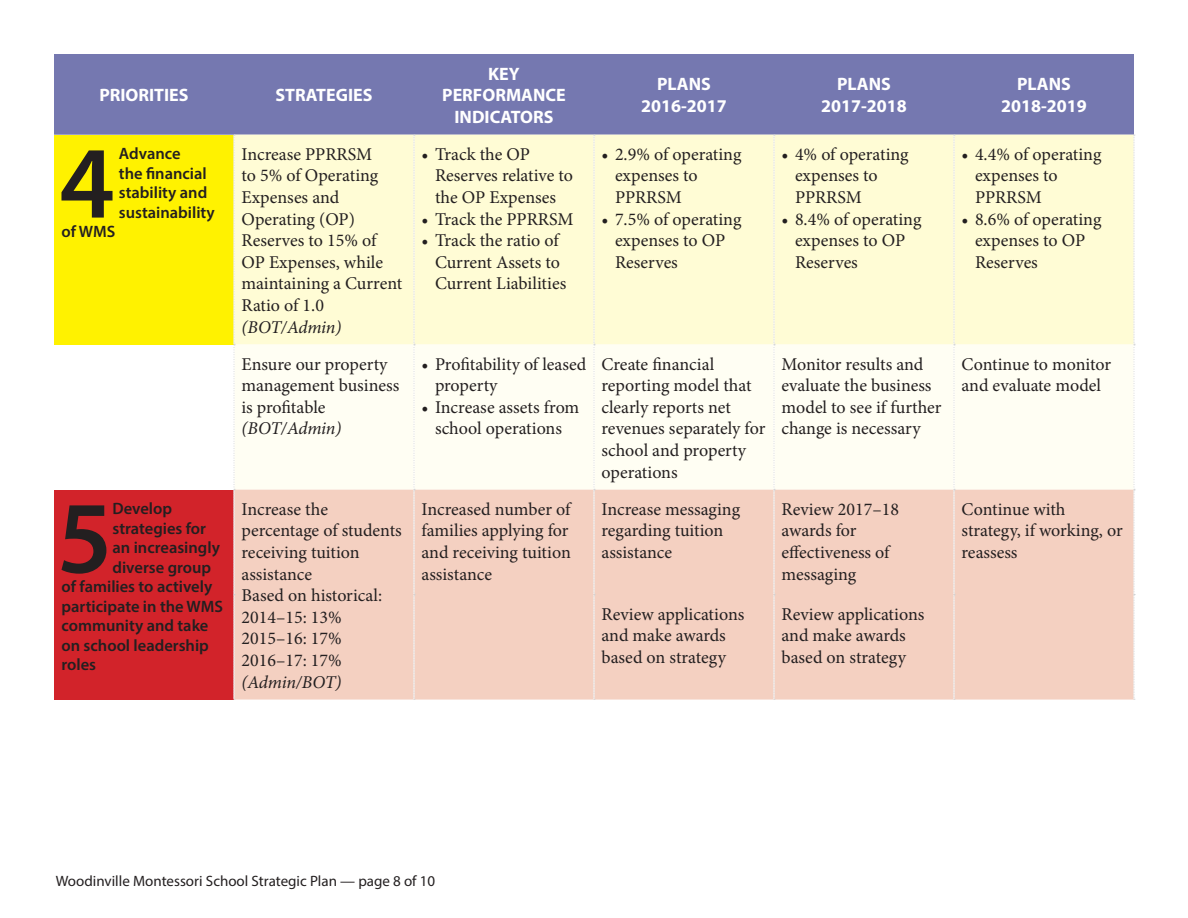
<style>
.page{position:relative;width:1188px;height:918px;background:#fff}
.page>*{position:absolute;margin:0;border:0;box-sizing:border-box;transform-origin:0 0}
.priority_heading{font:600 103.35px "Myriad Pro";color:#231f20}
.table_body{font:18px/21.6px "Minion Pro";color:#231f20}
.table_head{font:700 18px/21.6px "Myriad Pro";color:#fff;text-align:center}
.responsibility{font:italic 18px "Minion Pro";letter-spacing:-.015em;color:#231f20}
.priority_heading-2{font:600 16.5px/19.5px "Myriad Pro";color:#231f20}
.t1{font:15px "Myriad Pro";color:#231f20}
</style>
<div class="page">
<div style="left:54px;top:54px;width:1080px;height:81px;background:#7578b0"></div>
<div style="left:54px;top:135px;width:180px;height:210px;background:#fff200"></div>
<div style="left:235px;top:135px;width:899px;height:210px;background:#fffcd5"></div>
<div style="left:235px;top:345px;width:899px;height:145px;background:#fffef3"></div>
<div style="left:54px;top:490px;width:180px;height:210px;background:#d2232a"></div>
<div style="left:235px;top:490px;width:899px;height:210px;background:#f4d0c1"></div>
<svg style="left:774px;top:135px;width:1px;height:565px"></svg>
<svg style="left:954px;top:135px;width:1px;height:565px"></svg>
<svg style="left:414px;top:135px;width:1px;height:565px"></svg>
<svg style="left:594px;top:135px;width:1px;height:565px"></svg>
<svg style="left:234px;top:135px;width:1px;height:565px"></svg>
<svg style="left:1134px;top:135px;width:1px;height:565px"></svg>
<p class="table_head" style="left:99px;top:84px;width:91px">PRIORITIES</p>
<p class="table_head" style="left:276px;top:84px;width:98px">STRATEGIES</p>
<p class="priority_heading" style="left:59px;top:117px;width:57px">4</p>
<p class="priority_heading-2" style="left:119px;top:143px;width:97px">Advance<br>the financial stability and sustainability</p>
<p class="priority_heading-2" style="left:62px;top:221px;width:55px">of WMS</p>
<p class="table_body" style="left:242px;top:143px;width:162px">Increase PPRRSM<br>to 5% of Operating<br>Expenses and<br>Operating (OP)<br>Reserves to 15% of<br>OP Expenses, while maintaining a Current<br>Ratio of 1.0</p>
<p class="responsibility" style="left:242px;top:315px;width:102px">(BOT/Admin)</p>
<p class="table_body" style="left:242px;top:353px;width:159px">Ensure our property management business is profitable</p>
<p class="responsibility" style="left:242px;top:416px;width:102px">(BOT/Admin)</p>
<p class="priority_heading" style="left:57px;top:472px;width:57px">5</p>
<p class="priority_heading-2" style="left:113px;top:498px;width:61px">Develop</p>
<p class="priority_heading-2" style="left:113px;top:518px;width:95px">strategies for</p>
<p class="priority_heading-2" style="left:113px;top:537px;width:109px">an increasingly</p>
<p class="priority_heading-2" style="left:113px;top:557px;width:100px">diverse group</p>
<p class="priority_heading-2" style="left:62px;top:576px;width:152px">of families to actively</p>
<p class="priority_heading-2" style="left:62px;top:596px;width:163px">participate in the WMS</p>
<p class="priority_heading-2" style="left:62px;top:615px;width:148px">community and take</p>
<p class="priority_heading-2" style="left:62px;top:635px;width:149px">on school leadership</p>
<p class="priority_heading-2" style="left:62px;top:654px;width:36px">roles</p>
<p class="table_body" style="left:242px;top:498px;width:162px">Increase the percentage of students receiving tuition assistance</p>
<p class="table_body" style="left:242px;top:585px;width:142px">Based on historical:</p>
<p class="table_body" style="left:242px;top:606px;width:102px">2014–15: 13%</p>
<p class="table_body" style="left:242px;top:628px;width:102px">2015–16: 17%</p>
<p class="table_body" style="left:242px;top:649px;width:102px">2016–17: 17%</p>
<p class="responsibility" style="left:242px;top:670px;width:102px">(Admin/BOT)</p>
<p class="table_head" style="left:442px;top:62px;width:125px">KEY<br>PERFORMANCE<br>INDICATORS</p>
<p class="table_head" style="left:657px;top:73px;width:55px">PLANS</p>
<p class="table_head" style="left:641px;top:94px;width:87px">2016-2017</p>
<p class="table_body" style="left:435px;top:143px;width:139px;text-indent:-14px">• Track the OP<br>Reserves relative to the OP Expenses</p>
<p class="table_body" style="left:422px;top:208px;width:153px">• Track the PPRRSM</p>
<p class="table_body" style="left:435px;top:230px;width:133px;text-indent:-14px">• Track the ratio of<br>Current Assets to<br>Current Liabilities</p>
<p class="table_body" style="left:615px;top:143px;width:128px;text-indent:-14px">• 2.9% of operating expenses to<br>PPRRSM</p>
<p class="table_body" style="left:615px;top:208px;width:128px;text-indent:-14px">• 7.5% of operating expenses to OP<br>Reserves</p>
<p class="table_head" style="left:837px;top:73px;width:55px">PLANS</p>
<p class="table_head" style="left:821px;top:94px;width:87px">2017-2018</p>
<p class="table_body" style="left:795px;top:143px;width:115px;text-indent:-14px">• 4% of operating expenses to<br>PPRRSM</p>
<p class="table_body" style="left:795px;top:208px;width:128px;text-indent:-14px">• 8.4% of operating expenses to OP<br>Reserves</p>
<p class="table_head" style="left:1017px;top:73px;width:55px">PLANS</p>
<p class="table_head" style="left:1001px;top:94px;width:87px">2018-2019</p>
<p class="table_body" style="left:975px;top:143px;width:128px;text-indent:-14px">• 4.4% of operating expenses to<br>PPRRSM</p>
<p class="table_body" style="left:975px;top:208px;width:128px;text-indent:-14px">• 8.6% of operating expenses to OP<br>Reserves</p>
<p class="table_body" style="left:435px;top:353px;width:153px;text-indent:-14px">• Profitability of leased property</p>
<p class="table_body" style="left:422px;top:396px;width:159px;text-align:center">• Increase assets from school operations</p>
<p class="table_body" style="left:602px;top:353px;width:165px">Create financial reporting model that clearly reports net revenues separately for school and property operations</p>
<p class="table_body" style="left:782px;top:353px;width:162px">Monitor results and evaluate the business model to see if further change is necessary</p>
<p class="table_body" style="left:962px;top:353px;width:151px">Continue to monitor and evaluate model</p>
<p class="table_body" style="left:422px;top:498px;width:151px">Increased number of families applying for and receiving tuition assistance</p>
<p class="table_body" style="left:602px;top:498px;width:140px">Increase messaging regarding tuition assistance</p>
<p class="table_body" style="left:782px;top:498px;width:119px">Review 2017–18 awards for effectiveness of messaging</p>
<p class="table_body" style="left:962px;top:498px;width:163px">Continue with strategy, if working, or reassess</p>
<p class="table_body" style="left:602px;top:603px;width:144px">Review applications and make awards based on strategy</p>
<p class="table_body" style="left:782px;top:603px;width:144px">Review applications and make awards based on strategy</p>
<p class="t1" style="left:56px;top:872px;width:381px">Woodinville Montessori School Strategic Plan — page 8 of 10</p>
</div>
